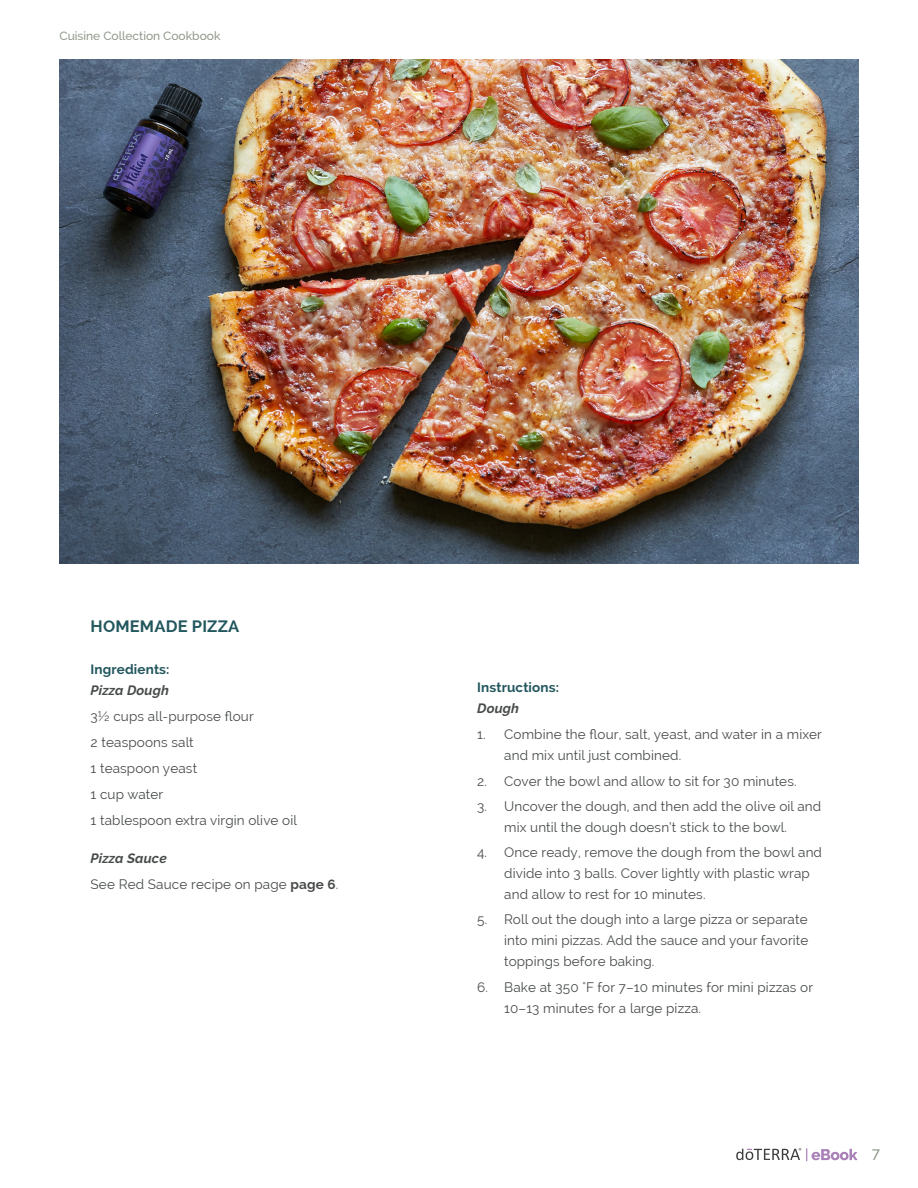
<style>
.page{position:relative;width:918px;height:1188px;background:#fff}
.page>*{position:absolute;margin:0;border:0;box-sizing:border-box;transform-origin:0 0}
.Sub_Heading{font:700 16.5px "Raleway";letter-spacing:.01em;color:#23575e}
.t1{font:500 15px "Raleway";color:#909a8c}
.Body_Copy{font:13.5px/21px "Raleway";letter-spacing:.01em;color:#494c4c}
.Body_Copy-2{font:700 13.5px/21px "Raleway";letter-spacing:.01em;color:#23575e}
.Body_Copy-3{font:italic 700 13.5px "Raleway";letter-spacing:.01em;color:#494c4c}
.t2{font:500 12px "Raleway";color:#909a8c}
.s1{font-style:italic;color:#494c4c}
.s2{font-weight:700}
</style>
<div class="page">
<svg style="left:736px;top:1148px;width:122px;height:13px"></svg>
<img style="left:60px;top:60px;width:798px;height:504px">
<p class="t2" style="left:60px;top:28px;width:162px">Cuisine Collection Cookbook</p>
<p class="Sub_Heading" style="left:91px;top:617px;width:150px">HOMEMADE PIZZA</p>
<p class="Body_Copy-2" style="left:91px;top:659px;width:81px">Ingredients:<br><span class="s1">Pizza Dough</span></p>
<p class="Body_Copy" style="left:91px;top:706px;width:165px">3½ cups all-purpose flour</p>
<p class="Body_Copy" style="left:91px;top:732px;width:105px">2 teaspoons salt</p>
<p class="Body_Copy" style="left:91px;top:758px;width:108px">1 teaspoon yeast</p>
<p class="Body_Copy" style="left:91px;top:784px;width:74px">1 cup water</p>
<p class="Body_Copy" style="left:91px;top:810px;width:208px">1 tablespoon extra virgin olive oil</p>
<p class="Body_Copy-3" style="left:91px;top:851px;width:78px">Pizza Sauce</p>
<p class="Body_Copy" style="left:91px;top:874px;width:249px">See Red Sauce recipe on page <span class="s2">page 6</span>.</p>
<p class="Body_Copy-2" style="left:477px;top:677px;width:83px">Instructions:<br><span class="s1">Dough</span></p>
<p class="Body_Copy" style="left:504px;top:724px;width:319px;text-indent:-27px">1. Combine the flour, salt, yeast, and water in a mixer and mix until just combined.</p>
<p class="Body_Copy" style="left:477px;top:770px;width:321px">2. Cover the bowl and allow to sit for 30 minutes.</p>
<p class="Body_Copy" style="left:477px;top:796px;width:346px;text-align:center">3. Uncover the dough, and then add the olive oil and mix until the dough doesn’t stick to the bowl.</p>
<p class="Body_Copy" style="left:504px;top:842px;width:319px;text-indent:-27px">4. Once ready, remove the dough from the bowl and divide into 3 balls. Cover lightly with plastic wrap and allow to rest for 10 minutes.</p>
<p class="Body_Copy" style="left:504px;top:909px;width:306px;text-align:justify;text-indent:-27px">5. Roll out the dough into a large pizza or separate into mini pizzas. Add the sauce and your favorite toppings before baking.</p>
<p class="Body_Copy" style="left:504px;top:976px;width:310px;text-indent:-27px">6. Bake at 350 °F for 7–10 minutes for mini pizzas or<br>10–13 minutes for a large pizza.</p>
<p class="t1" style="left:872px;top:1144px;width:10px">7</p>
</div>
